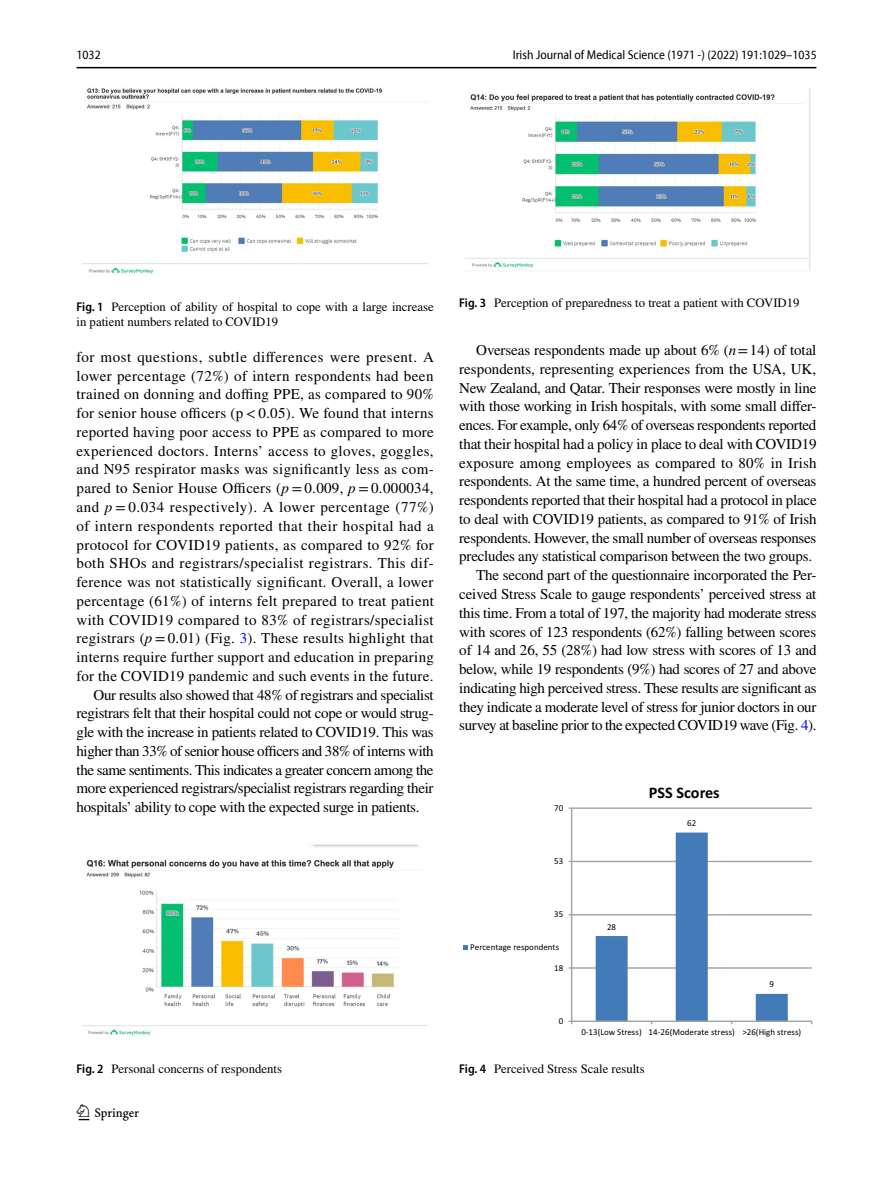
<style>
.page{position:relative;width:893px;height:1187px;background:#fff}
.page>*{position:absolute;margin:0;border:0;box-sizing:border-box;transform-origin:0 0}
.t1{font:22.5px "Springnew Regular 2";color:#000}
.t2{font:700 16.2px "Calibri";color:#000}
.t3{font:15px "STIX";letter-spacing:-.01em;color:#000}
.t4{font:15px "STIX";letter-spacing:.02em;color:#000}
.t5{font:15px "STIX";letter-spacing:.025em;color:#000}
.t6{font:15px "STIX";letter-spacing:-.03em;color:#000}
.t7{font:15px "STIX";letter-spacing:.03em;color:#000}
.t8{font:15px "STIX";letter-spacing:.035em;color:#000}
.t9{font:15px "STIX";letter-spacing:.015em;color:#000}
.t10{font:15px "STIX";letter-spacing:.01em;color:#000}
.t11{font:12.75px/15px "STIX";color:#000}
.t12{font:semi-condensed 12.75px "Myriad Pro Unic";color:#000}
.t13{font:9px "Calibri";color:#000}
.s1{font-family:"Myriad Pro";font-weight:600;font-stretch:semi-condensed}
.s2{font-style:italic}
.s3{color:#00f}
</style>
<div class="page">
<hr style="left:77px;top:67px;width:739px;height:1px;background:#000">
<img style="left:82px;top:88px;width:346px;height:186px">
<img style="left:82px;top:844px;width:346px;height:192px">
<img style="left:465px;top:88px;width:346px;height:183px">
<hr style="left:572px;top:967px;width:240px;height:1px;background:#a3a4a4">
<hr style="left:572px;top:914px;width:240px;height:1px;background:#a3a4a4">
<hr style="left:572px;top:860px;width:240px;height:2px;background:#a3a4a4">
<hr style="left:572px;top:807px;width:240px;height:1px;background:#a3a4a4">
<hr style="left:571px;top:808px;width:1px;height:213px;background:#a3a4a4">
<hr style="left:572px;top:1020px;width:240px;height:1px;background:#a3a4a4">
<svg style="left:596px;top:832px;width:192px;height:192px"></svg>
<svg style="left:463px;top:945px;width:5px;height:5px"></svg>
<p class="t12" style="left:77px;top:50px;width:26px">1032</p>
<p class="t12" style="left:513px;top:50px;width:305px">Irish Journal of Medical Science (1971 -) (2022) 191:1029–1035</p>
<p class="t11" style="left:77px;top:300px;width:359px"><span class="s1">Fig. 1</span> Perception of ability of hospital to cope with a large increase in patient numbers related to COVID19</p>
<p class="t8" style="left:77px;top:346px;width:359px">for most questions, subtle differences were present. A</p>
<p class="t7" style="left:77px;top:365px;width:359px">lower percentage (72%) of intern respondents had been</p>
<p class="t4" style="left:77px;top:384px;width:359px">trained on donning and doffing PPE, as compared to 90%</p>
<p class="t4" style="left:77px;top:403px;width:359px">for senior house officers (p&lt;0.05). We found that interns</p>
<p class="t4" style="left:77px;top:421px;width:359px">reported having poor access to PPE as compared to more</p>
<p class="t5" style="left:77px;top:440px;width:359px">experienced doctors. Interns’ access to gloves, goggles,</p>
<p class="t5" style="left:77px;top:459px;width:359px">and N95 respirator masks was significantly less as com-</p>
<p class="t4" style="left:77px;top:478px;width:359px">pared to Senior House Officers (<span class="s2">p</span> =0.009, <span class="s2">p</span>=0.000034,</p>
<p class="t8" style="left:77px;top:496px;width:359px">and <span class="s2">p</span> = 0.034 respectively). A lower percentage (77%)</p>
<p class="t7" style="left:77px;top:515px;width:359px">of intern respondents reported that their hospital had a</p>
<p class="t5" style="left:77px;top:534px;width:359px">protocol for COVID19 patients, as compared to 92% for</p>
<p class="t7" style="left:77px;top:553px;width:359px">both SHOs and registrars/specialist registrars. This dif-</p>
<p class="t5" style="left:77px;top:571px;width:358px">ference was not statistically significant. Overall, a lower</p>
<p class="t4" style="left:77px;top:590px;width:359px">percentage (61%) of interns felt prepared to treat patient</p>
<p class="t5" style="left:77px;top:609px;width:359px">with COVID19 compared to 83% of registrars/specialist</p>
<p class="t4" style="left:77px;top:628px;width:359px">registrars (<span class="s2">p</span>=0.01) (Fig. <span class="s3">3</span>). These results highlight that</p>
<p class="t9" style="left:77px;top:646px;width:359px">interns require further support and education in preparing</p>
<p class="t4" style="left:77px;top:665px;width:358px">for the COVID19 pandemic and such events in the future.</p>
<p class="t3" style="left:94px;top:684px;width:342px">Our results also showed that 48% of registrars and specialist</p>
<p class="t3" style="left:77px;top:703px;width:359px">registrars felt that their hospital could not cope or would strug-</p>
<p class="t3" style="left:77px;top:721px;width:359px">gle with the increase in patients related to COVID19. This was</p>
<p class="t6" style="left:77px;top:740px;width:359px">higher than 33% of senior house officers and 38% of interns with</p>
<p class="t6" style="left:77px;top:759px;width:359px">the same sentiments. This indicates a greater concern among the</p>
<p class="t3" style="left:77px;top:778px;width:358px">more experienced registrars/specialist registrars regarding their</p>
<p class="t3" style="left:77px;top:796px;width:344px">hospitals’ ability to cope with the expected surge in patients.</p>
<p class="t11" style="left:77px;top:1061px;width:207px"><span class="s1">Fig. 2</span> Personal concerns of respondents</p>
<h1 class="t1" style="left:79px;top:1104px;width:62px">1 3</h1>
<p class="t11" style="left:459px;top:296px;width:342px"><span class="s1">Fig. 3</span> Perception of preparedness to treat a patient with COVID19</p>
<p class="t3" style="left:476px;top:340px;width:342px">Overseas respondents made up about 6% (<span class="s2">n</span>=14) of total</p>
<p class="t3" style="left:459px;top:358px;width:358px">respondents, representing experiences from the USA, UK,</p>
<p class="t3" style="left:459px;top:377px;width:359px">New Zealand, and Qatar. Their responses were mostly in line</p>
<p class="t3" style="left:459px;top:396px;width:359px">with those working in Irish hospitals, with some small differ-</p>
<p class="t3" style="left:459px;top:415px;width:359px">ences. For example, only 64% of overseas respondents reported</p>
<p class="t3" style="left:459px;top:433px;width:359px">that their hospital had a policy in place to deal with COVID19</p>
<p class="t10" style="left:459px;top:452px;width:359px">exposure among employees as compared to 80% in Irish</p>
<p class="t3" style="left:459px;top:471px;width:359px">respondents. At the same time, a hundred percent of overseas</p>
<p class="t3" style="left:459px;top:490px;width:359px">respondents reported that their hospital had a protocol in place</p>
<p class="t3" style="left:459px;top:508px;width:359px">to deal with COVID19 patients, as compared to 91% of Irish</p>
<p class="t3" style="left:459px;top:527px;width:358px">respondents. However, the small number of overseas responses</p>
<p class="t3" style="left:459px;top:546px;width:354px">precludes any statistical comparison between the two groups.</p>
<p class="t3" style="left:476px;top:565px;width:342px">The second part of the questionnaire incorporated the Per-</p>
<p class="t3" style="left:459px;top:583px;width:359px">ceived Stress Scale to gauge respondents’ perceived stress at</p>
<p class="t3" style="left:459px;top:602px;width:359px">this time. From a total of 197, the majority had moderate stress</p>
<p class="t3" style="left:459px;top:621px;width:358px">with scores of 123 respondents (62%) falling between scores</p>
<p class="t3" style="left:459px;top:640px;width:359px">of 14 and 26, 55 (28%) had low stress with scores of 13 and</p>
<p class="t3" style="left:459px;top:658px;width:358px">below, while 19 respondents (9%) had scores of 27 and above</p>
<p class="t3" style="left:459px;top:677px;width:359px">indicating high perceived stress. These results are significant as</p>
<p class="t3" style="left:459px;top:696px;width:359px">they indicate a moderate level of stress for junior doctors in our</p>
<p class="t6" style="left:459px;top:715px;width:359px">survey at baseline prior to the expected COVID19 wave (Fig. <span class="s3">4</span>).</p>
<p class="t13" style="left:554px;top:801px;width:11px">70</p>
<p class="t13" style="left:554px;top:854px;width:11px">53</p>
<p class="t2" style="left:649px;top:781px;width:72px">PSS Scores</p>
<p class="t13" style="left:687px;top:816px;width:11px">62</p>
<p class="t13" style="left:554px;top:907px;width:11px">35</p>
<p class="t13" style="left:470px;top:941px;width:90px">Percentage respondents</p>
<p class="t13" style="left:554px;top:961px;width:11px">18</p>
<p class="t13" style="left:559px;top:1014px;width:6px">0</p>
<p class="t13" style="left:607px;top:920px;width:11px">28</p>
<p class="t13" style="left:769px;top:978px;width:6px">9</p>
<p class="t13" style="left:581px;top:1026px;width:221px">0-13(Low Stress) 14-26(Moderate stress) &gt;26(High stress)</p>
<p class="t11" style="left:459px;top:1062px;width:187px"><span class="s1">Fig. 4</span> Perceived Stress Scale results</p>
</div>
